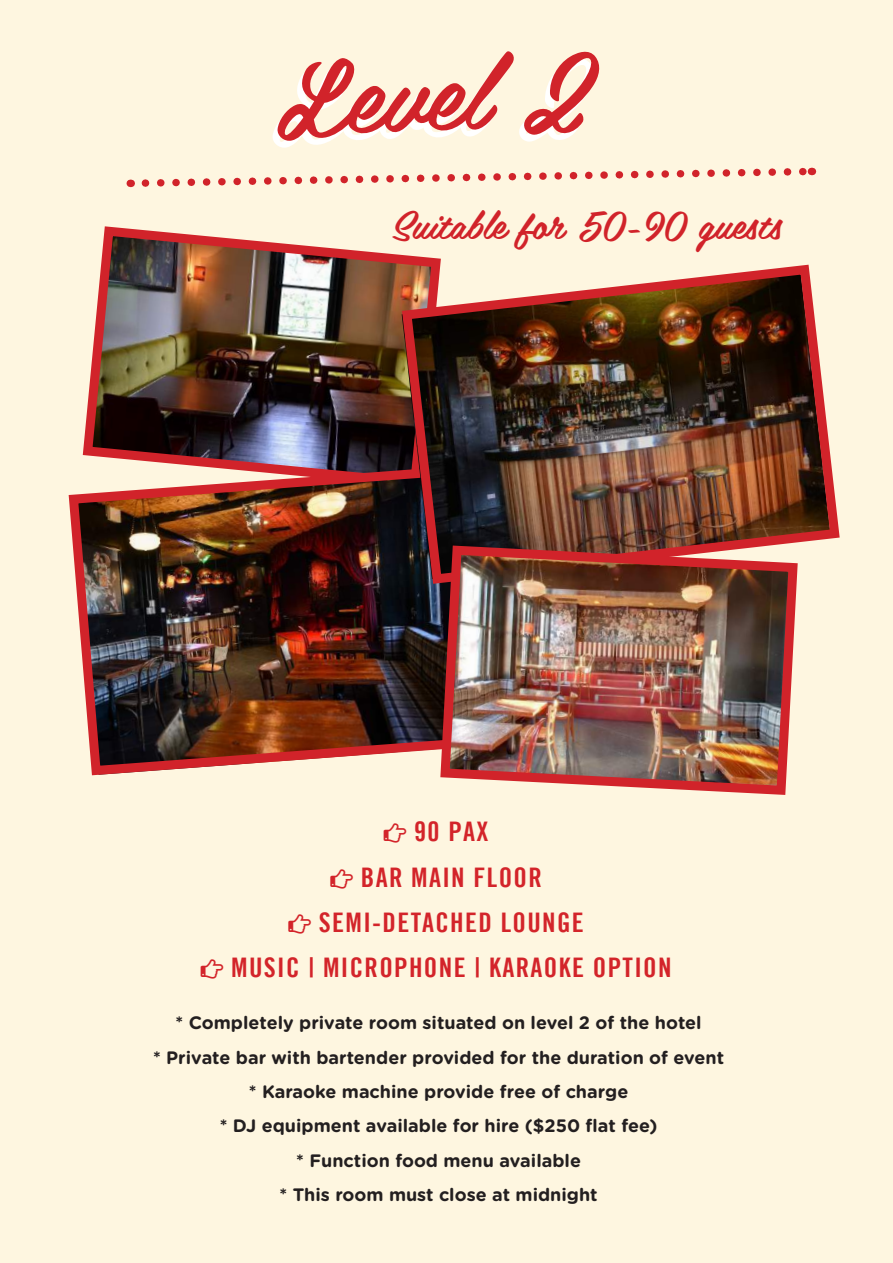
<style>
.page{position:relative;width:893px;height:1263px;background:#fef6e0}
.page>*{position:absolute;margin:0;border:0;box-sizing:border-box;transform-origin:0 0}
.t1{font:103.5px "Belinda";color:#d1232a}
.t2{font:39px "Belinda";color:#d1232a}
.t3{font:27px/45.2px "Trade Gothic Bold Cond Twenty";letter-spacing:.05em;color:#d3242a;text-align:center}
.t4{font:700 18px/34.3px "Gotham Rounded";color:#231f20;text-align:center}
</style>
<div class="page">
<img style="left:82px;top:226px;width:359px;height:234px">
<svg style="left:141px;top:167px;width:671px;height:20px"></svg>
<img style="left:68px;top:460px;width:368px;height:316px">
<img style="left:397px;top:260px;width:443px;height:329px">
<img style="left:436px;top:541px;width:366px;height:254px">
<h1 class="t1" style="left:270px;top:11px;width:313px;rotate:-2deg">Level 2</h1>
<h2 class="t2" style="left:391px;top:192px;width:392px">Suitable for 50-90 guests</h2>
<h3 class="t3" style="left:231px;top:809px;width:442px">90 PAX<br>BAR MAIN FLOOR<br>SEMI-DETACHED LOUNGE<br>MUSIC | MICROPHONE | KARAOKE OPTION</h3>
<p class="t4" style="left:153px;top:1005px;width:572px">* Completely private room situated on level 2 of the hotel<br>* Private bar with bartender provided for the duration of event * Karaoke machine provide free of charge<br>* DJ equipment available for hire ($250 flat fee)<br>* Function food menu available<br>* This room must close at midnight</p>
</div>
